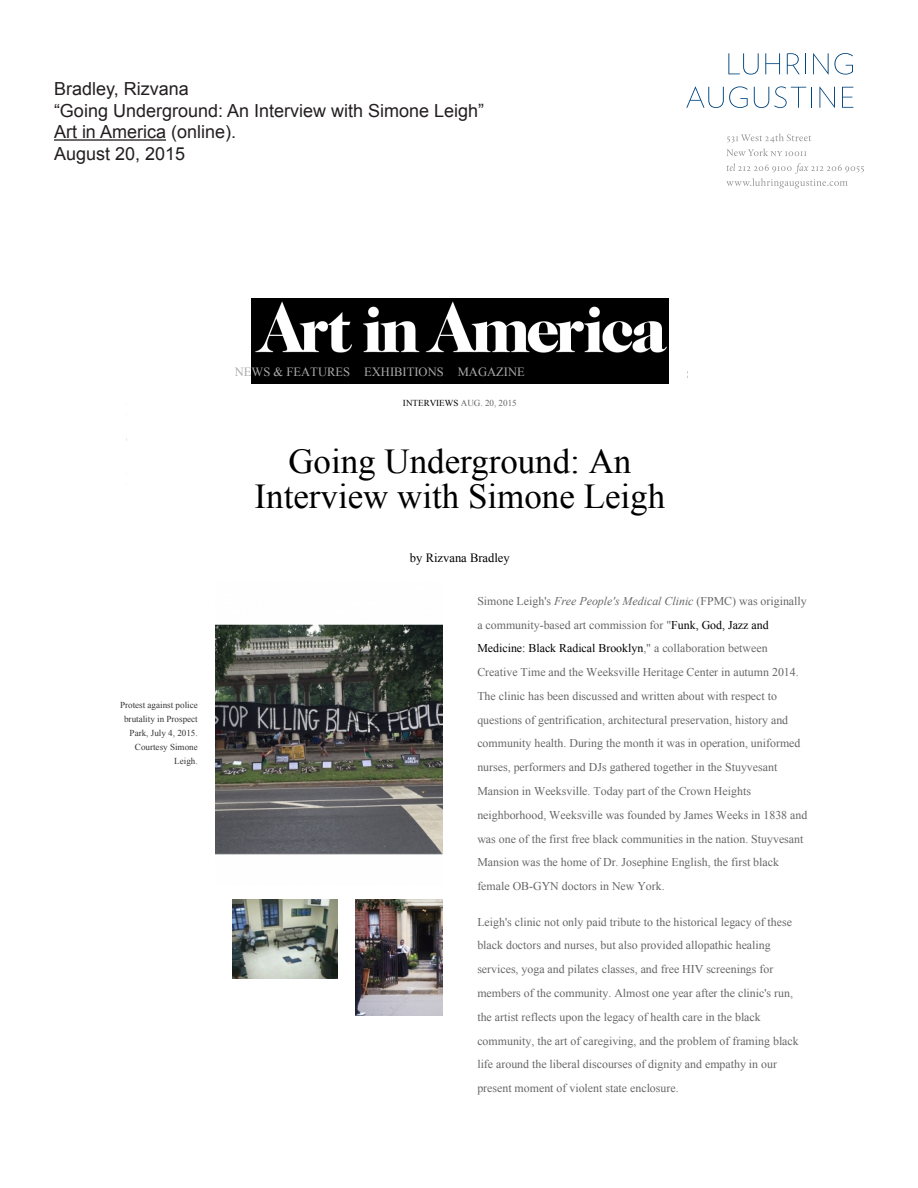
<style>
.page{position:relative;width:918px;height:1188px;background:#fff}
.page>*{position:absolute;margin:0;border:0;box-sizing:border-box;transform-origin:0 0}
.t1{font:34.95px/35px "Times New Roman";color:#000;text-align:center}
.t2{font:18px "Arial";color:#231f20}
.t3{font:12.6px "Times New Roman";color:#ababab}
.t4{font:12.6px "Times New Roman";color:#000}
.t5{font:11.85px/23.7px "Times New Roman";color:#666}
.t6{font:9.15px/14px "Times New Roman";color:#333;text-align:right}
.t7{font:9.15px "Times New Roman";color:#666}
.s1{color:#000}
.s2{font-style:italic}
</style>
<div class="page">
<svg style="left:727px;top:133px;width:84px;height:23px"></svg>
<svg style="left:726px;top:163px;width:138px;height:25px"></svg>
<svg style="left:728px;top:53px;width:31px;height:22px"></svg>
<svg style="left:765px;top:53px;width:15px;height:21px"></svg>
<svg style="left:787px;top:53px;width:19px;height:21px"></svg>
<svg style="left:813px;top:53px;width:40px;height:22px"></svg>
<svg style="left:686px;top:86px;width:62px;height:22px"></svg>
<svg style="left:754px;top:86px;width:58px;height:22px"></svg>
<svg style="left:819px;top:87px;width:16px;height:21px"></svg>
<svg style="left:842px;top:87px;width:11px;height:21px"></svg>
<hr style="left:54px;top:139px;width:112px;height:2px;background:#231f20">
<img style="left:215px;top:624px;width:227px;height:231px">
<img style="left:355px;top:899px;width:87px;height:117px">
<img style="left:233px;top:899px;width:105px;height:79px">
<img style="left:252px;top:298px;width:417px;height:85px">
<p class="t2" style="left:54px;top:77px;width:136px">Bradley, Rizvana</p>
<p class="t2" style="left:54px;top:98px;width:432px">“Going Underground: An Interview with Simone Leigh”</p>
<p class="t2" style="left:54px;top:120px;width:184px">Art in America (online).</p>
<p class="t2" style="left:54px;top:142px;width:133px">August 20, 2015</p>
<p class="t3" style="left:235px;top:363px;width:292px">NEWS &amp; FEATURES EXHIBITIONS MAGAZINE</p>
<p class="t7" style="left:403px;top:397px;width:115px"><span class="s1">INTERVIEWS</span> AUG. 20, 2015</p>
<p class="t6" style="left:120px;top:698px;width:79px">Protest against police brutality in Prospect<br>Park, July 4, 2015.<br>Courtesy Simone<br>Leigh.</p>
<p class="t1" style="left:255px;top:443px;width:412px">Going Underground: An<br>Interview with Simone Leigh</p>
<p class="t4" style="left:410px;top:549px;width:101px">by Rizvana Bradley</p>
<p class="t5" style="left:477px;top:589px;width:332px">Simone Leigh's <span class="s2">Free People's Medical Clinic</span> (FPMC) was originally a community-based art commission for "<span class="s1">Funk, God, Jazz and Medicine: Black Radical Brooklyn</span>," a collaboration between Creative Time and the Weeksville Heritage Center in autumn 2014.<br>The clinic has been discussed and written about with respect to questions of gentrification, architectural preservation, history and community health. During the month it was in operation, uniformed nurses, performers and DJs gathered together in the Stuyvesant Mansion in Weeksville. Today part of the Crown Heights neighborhood, Weeksville was founded by James Weeks in 1838 and was one of the first free black communities in the nation. Stuyvesant Mansion was the home of Dr. Josephine English, the first black female OB-GYN doctors in New York.</p>
<p class="t5" style="left:477px;top:910px;width:323px">Leigh's clinic not only paid tribute to the historical legacy of these black doctors and nurses, but also provided allopathic healing services, yoga and pilates classes, and free HIV screenings for members of the community. Almost one year after the clinic's run, the artist reflects upon the legacy of health care in the black community, the art of caregiving, and the problem of framing black life around the liberal discourses of dignity and empathy in our present moment of violent state enclosure.</p>
</div>
